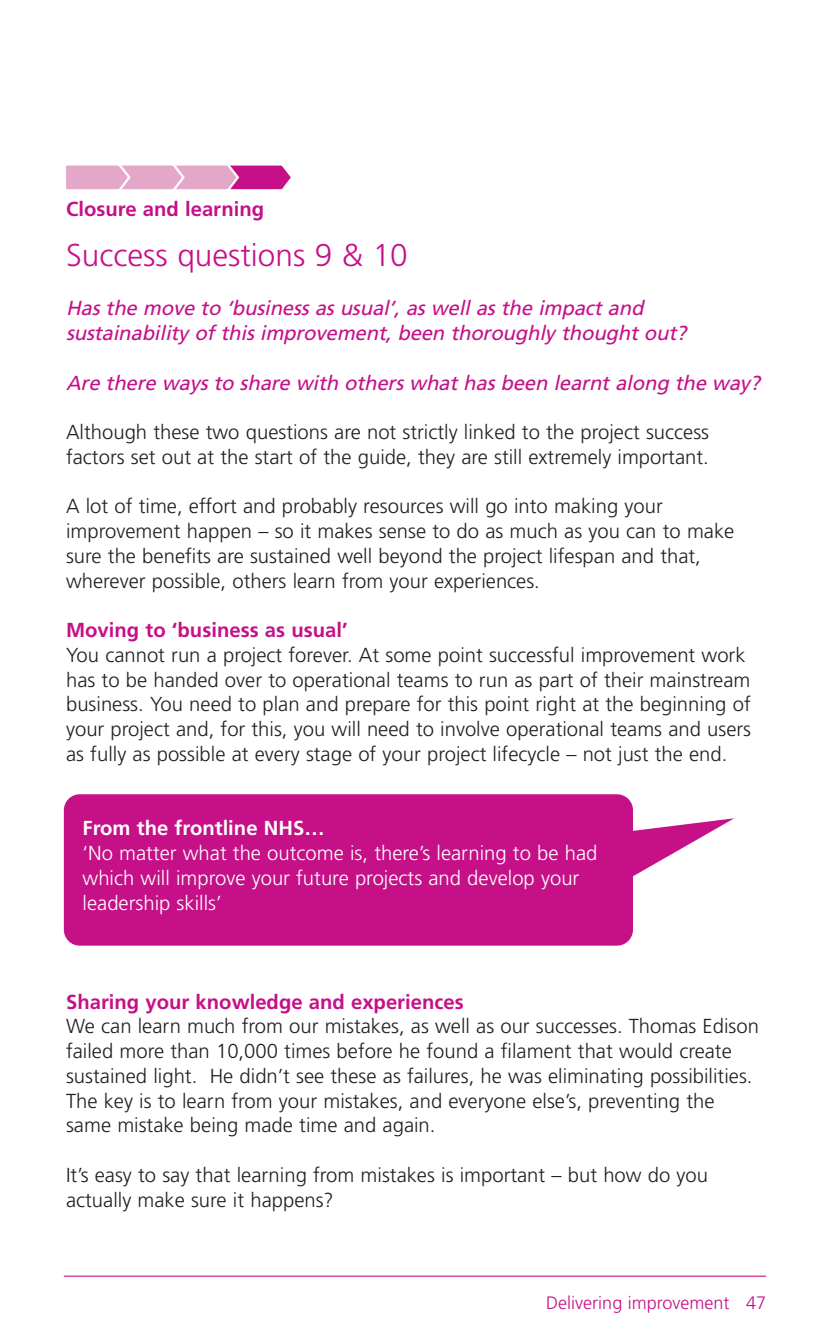
<style>
.page{position:relative;width:830px;height:1340px;background:#fff}
.page>*{position:absolute;margin:0;border:0;box-sizing:border-box;transform-origin:0 0}
.t1{font:300 31.5px "Frutiger";color:#c51088}
.t2{font:300 20.25px/24.8px "Frutiger";color:#231f20}
.t3{font:italic 20.25px/24.8px "Frutiger";color:#c51088}
.t4{font:300 20.25px/24.8px "Frutiger";color:#fff}
.t5{font:700 20.25px "Frutiger";color:#c51088}
.t6{font:700 20.25px "Frutiger";color:#fff}
.t7{font:300 18px "Frutiger";color:#c51088}
</style>
<div class="page">
<hr style="left:64px;top:1275px;width:701px;height:1px;background:#c51088">
<svg style="left:66px;top:165px;width:225px;height:25px;background:#df90c1"></svg>
<svg style="left:64px;top:794px;width:669px;height:151px;background:#cc2f97"></svg>
<p class="t5" style="left:66px;top:201px;width:200px">Closure and learning</p>
<h1 class="t1" style="left:66px;top:242px;width:343px">Success questions 9 &amp; 10</h1>
<p class="t3" style="left:66px;top:297px;width:625px">Has the move to ‘business as usual’, as well as the impact and sustainability of this improvement, been thoroughly thought out?</p>
<p class="t3" style="left:66px;top:371px;width:699px">Are there ways to share with others what has been learnt along the way?</p>
<p class="t2" style="left:66px;top:421px;width:644px">Although these two questions are not strictly linked to the project success factors set out at the start of the guide, they are still extremely important.</p>
<p class="t2" style="left:66px;top:495px;width:669px">A lot of time, effort and probably resources will go into making your improvement happen – so it makes sense to do as much as you can to make sure the benefits are sustained well beyond the project lifespan and that, wherever possible, others learn from your experiences.</p>
<p class="t5" style="left:66px;top:622px;width:283px">Moving to ‘business as usual’</p>
<p class="t2" style="left:66px;top:644px;width:686px">You cannot run a project forever. At some point successful improvement work has to be handed over to operational teams to run as part of their mainstream business. You need to plan and prepare for this point right at the beginning of your project and, for this, you will need to involve operational teams and users as fully as possible at every stage of your project lifecycle – not just the end.</p>
<p class="t6" style="left:83px;top:820px;width:243px">From the frontline NHS…</p>
<p class="t4" style="left:83px;top:842px;width:516px">‘No matter what the outcome is, there’s learning to be had which will improve your future projects and develop your leadership skills’</p>
<p class="t5" style="left:66px;top:993px;width:399px">Sharing your knowledge and experiences</p>
<p class="t2" style="left:66px;top:1015px;width:694px">We can learn much from our mistakes, as well as our successes. Thomas Edison failed more than 10,000 times before he found a filament that would create sustained light. He didn’t see these as failures, he was eliminating possibilities.<br>The key is to learn from your mistakes, and everyone else’s, preventing the same mistake being made time and again.</p>
<p class="t2" style="left:66px;top:1163px;width:643px">It’s easy to say that learning from mistakes is important – but how do you actually make sure it happens?</p>
<p class="t7" style="left:546px;top:1295px;width:221px">Delivering improvement 47</p>
</div>
